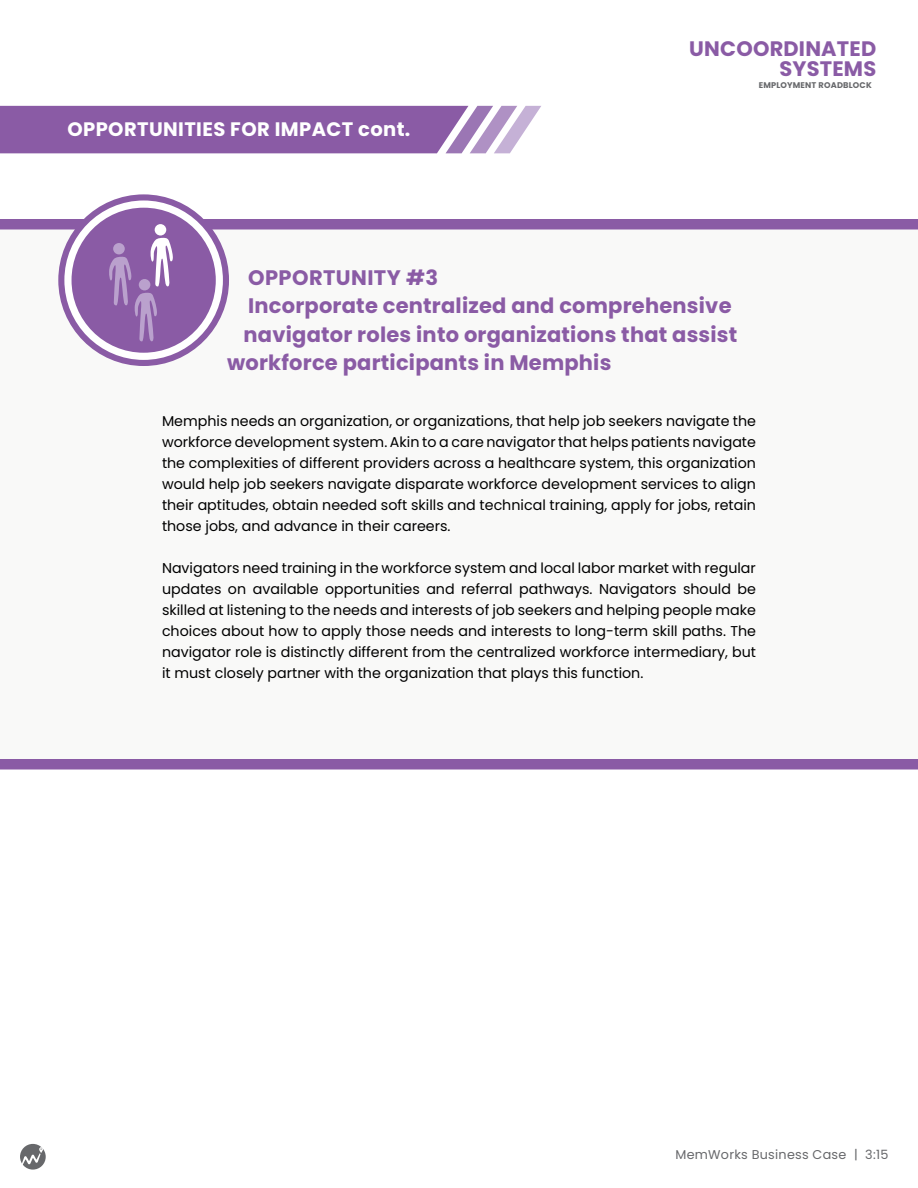
<style>
.page{position:relative;width:918px;height:1188px;background:#fff}
.page>*{position:absolute;margin:0;border:0;box-sizing:border-box;transform-origin:0 0}
.t1{font:700 21px/20px "Poppins";letter-spacing:.01em;color:#8a5ba5;text-align:right}
.t2{font:700 19.5px "Poppins";letter-spacing:.02em;color:#fff}
.t3{font:14.25px/21px "Poppins";color:#000;text-align:justify}
.t4{font:12.75px "Poppins";letter-spacing:.02em;color:#67686b}
.t5{font:700 8.25px "Poppins";letter-spacing:.02em;color:#67686b}
</style>
<div class="page">
<svg style="left:0;top:219px;width:918px;height:551px"></svg>
<svg style="left:61px;top:197px;width:165px;height:166px"></svg>
<div style="left:58px;top:194px;width:171px;height:172px;border:6px solid #8a5ba5;border-radius:50%"></div>
<div style="left:72px;top:208px;width:144px;height:145px;background:#8a5ba5;border-radius:50%"></div>
<svg style="left:0;top:106px;width:541px;height:47px;background:#956bae"></svg>
<div style="left:155px;top:224px;width:11px;height:12px;background:#fff;border-radius:50%"></div>
<svg style="left:109px;top:238px;width:64px;height:104px"></svg>
<svg style="left:20px;top:1144px;width:26px;height:26px"></svg>
<svg style="left:21px;top:1147px;width:22px;height:19px"></svg>
<h2 class="t2" style="left:68px;top:118px;width:344px">OPPORTUNITIES FOR IMPACT cont.</h2>
<h1 class="t1" style="left:689px;top:39px;width:188px">UNCOORDINATED<br>SYSTEMS</h1>
<p class="t5" style="left:759px;top:80px;width:114px">EMPLOYMENT ROADBLOCK</p>
<h1 class="t1" style="left:248px;top:268px;width:192px">OPPORTUNITY #3</h1>
<h1 class="t1" style="left:248px;top:296px;width:485px">Incorporate centralized and comprehensive</h1>
<h1 class="t1" style="left:244px;top:325px;width:495px">navigator roles into organizations that assist</h1>
<h1 class="t1" style="left:227px;top:353px;width:386px">workforce participants in Memphis</h1>
<p class="t3" style="left:162px;top:411px;width:596px">Memphis needs an organization, or organizations, that help job seekers navigate the workforce development system. Akin to a care navigator that helps patients navigate the complexities of different providers across a healthcare system, this organization would help job seekers navigate disparate workforce development services to align their aptitudes, obtain needed soft skills and technical training, apply for jobs, retain those jobs, and advance in their careers.</p>
<p class="t3" style="left:162px;top:558px;width:596px">Navigators need training in the workforce system and local labor market with regular updates on available opportunities and referral pathways. Navigators should be skilled at listening to the needs and interests of job seekers and helping people make choices about how to apply those needs and interests to long-term skill paths. The navigator role is distinctly different from the centralized workforce intermediary, but it must closely partner with the organization that plays this function.</p>
<p class="t4" style="left:676px;top:1148px;width:214px">MemWorks Business Case | 3:15</p>
</div>
